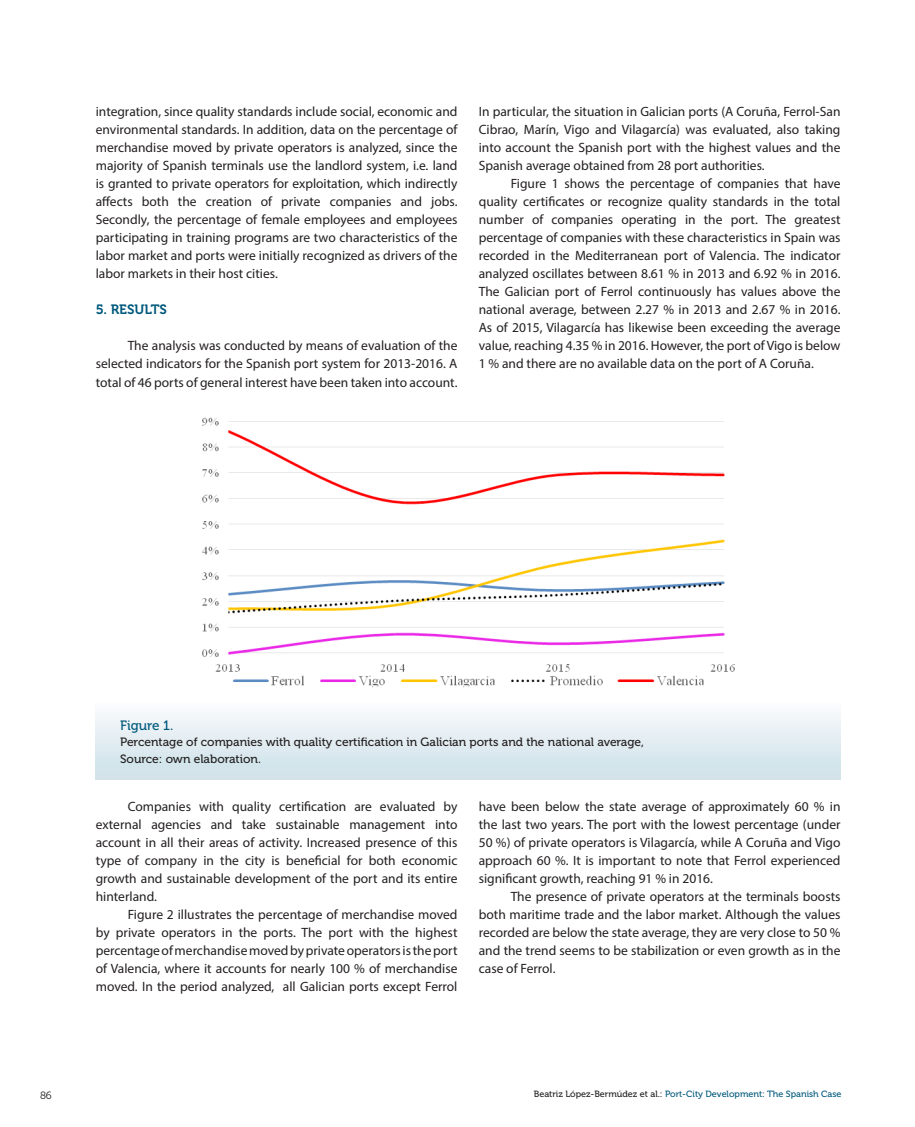
<style>
.page{position:relative;width:915px;height:1127px;background:#fff}
.page>*{position:absolute;margin:0;border:0;box-sizing:border-box;transform-origin:0 0}
.Body_text{font:13.5px/18px "Myriad Pro";color:#231f20;text-align:justify}
.podnaslov{font:13.5px "Museo 700";color:#00597c}
.Figure{font:13.5px "Museo 500";color:#00597c}
.Figure-2{font:12px "Museo 500";color:#231f20}
.t1{font:10.5px "Museo 300";color:#231f20}
.t2{font:9px "Museo 500";color:#00597c}
.s1{color:#231f20}
</style>
<div class="page">
<div style="left:96px;top:699px;width:744px;height:81px;background:linear-gradient(to bottom,#fdfdfe,#cce0e8)"></div>
<img style="left:202px;top:417px;width:533px;height:271px">
<p class="Body_text" style="left:96px;top:103px;width:363px">integration, since quality standards include social, economic and environmental standards. In addition, data on the percentage of merchandise moved by private operators is analyzed, since the majority of Spanish terminals use the landlord system, i.e. land is granted to private operators for exploitation, which indirectly affects both the creation of private companies and jobs.<br>Secondly, the percentage of female employees and employees participating in training programs are two characteristics of the labor market and ports were initially recognized as drivers of the labor markets in their host cities.</p>
<p class="podnaslov" style="left:96px;top:302px;width:73px">5. RESULTS</p>
<p class="Body_text" style="left:96px;top:337px;width:363px;text-indent:32px">The analysis was conducted by means of evaluation of the selected indicators for the Spanish port system for 2013-2016. A total of 46 ports of general interest have been taken into account.</p>
<p class="Body_text" style="left:478px;top:103px;width:363px">In particular, the situation in Galician ports (A Coruña, Ferrol-San Cibrao, Marín, Vigo and Vilagarcía) was evaluated, also taking into account the Spanish port with the highest values and the Spanish average obtained from 28 port authorities.</p>
<p class="Body_text" style="left:478px;top:175px;width:363px;text-indent:32px">Figure 1 shows the percentage of companies that have quality certificates or recognize quality standards in the total number of companies operating in the port. The greatest percentage of companies with these characteristics in Spain was recorded in the Mediterranean port of Valencia. The indicator analyzed oscillates between 8.61 % in 2013 and 6.92 % in 2016.<br>The Galician port of Ferrol continuously has values above the national average, between 2.27 % in 2013 and 2.67 % in 2016.<br>As of 2015, Vilagarcía has likewise been exceeding the average value, reaching 4.35 % in 2016. However, the port of Vigo is below 1 % and there are no available data on the port of A Coruña.</p>
<p class="Figure" style="left:120px;top:717px;width:55px">Figure 1.</p>
<p class="Figure-2" style="left:120px;top:735px;width:525px">Percentage of companies with quality certification in Galician ports and the national average,</p>
<p class="Figure-2" style="left:120px;top:752px;width:142px">Source: own elaboration.</p>
<p class="Body_text" style="left:96px;top:797px;width:363px;text-indent:32px">Companies with quality certification are evaluated by external agencies and take sustainable management into account in all their areas of activity. Increased presence of this type of company in the city is beneficial for both economic growth and sustainable development of the port and its entire hinterland.</p>
<p class="Body_text" style="left:96px;top:905px;width:363px;text-indent:32px">Figure 2 illustrates the percentage of merchandise moved by private operators in the ports. The port with the highest percentage of merchandise moved by private operators is the port of Valencia, where it accounts for nearly 100 % of merchandise moved. In the period analyzed, all Galician ports except Ferrol</p>
<p class="Body_text" style="left:478px;top:797px;width:363px">have been below the state average of approximately 60 % in the last two years. The port with the lowest percentage (under 50 %) of private operators is Vilagarcía, while A Coruña and Vigo approach 60 %. It is important to note that Ferrol experienced significant growth, reaching 91 % in 2016.</p>
<p class="Body_text" style="left:478px;top:887px;width:363px;text-indent:32px">The presence of private operators at the terminals boosts both maritime trade and the labor market. Although the values recorded are below the state average, they are very close to 50 % and the trend seems to be stabilization or even growth as in the case of Ferrol.</p>
<p class="t1" style="left:40px;top:1090px;width:13px">86</p>
<p class="t2" style="left:533px;top:1089px;width:309px"><span class="s1">Beatriz López-Bermúdez et al.:</span> Port-City Development: The Spanish Case</p>
</div>
